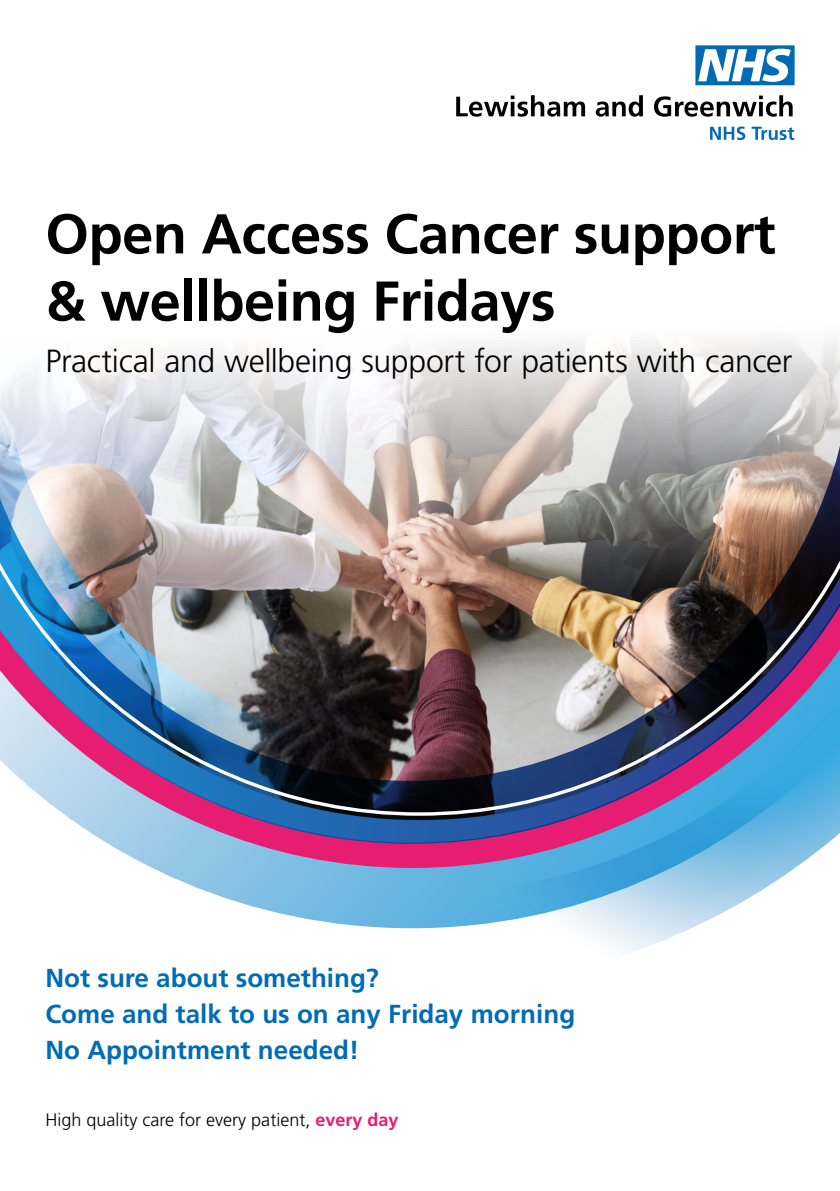
<style>
.page{position:relative;width:840px;height:1191px;background:#fff}
.page>*{position:absolute;margin:0;border:0;box-sizing:border-box;transform-origin:0 0}
.t1{font:700 56px/67.2px "Frutiger";letter-spacing:-.01em;color:#000}
.t2{font:300 32px "Frutiger";letter-spacing:-.01em;color:#000}
.t3{font:700 26px/36px "Frutiger";color:#006cb5}
.t4{font:300 18px "Frutiger";color:#000}
.s1{font-weight:700;color:#e71d72}
</style>
<div class="page">
<svg style="left:153px;top:868px;width:266px;height:60px"></svg>
<svg style="left:419px;top:868px;width:376px;height:84px"></svg>
<img style="left:0;top:668px;width:839px;height:200px">
<img style="left:0;top:338px;width:839px;height:330px">
<svg style="left:710px;top:126px;width:83px;height:14px"></svg>
<svg style="left:456px;top:95px;width:336px;height:22px"></svg>
<svg style="left:695px;top:45px;width:99px;height:40px"></svg>
<h1 class="t1" style="left:45px;top:200px;width:731px">Open Access Cancer support &amp; wellbeing Fridays</h1>
<p class="t2" style="left:45px;top:343px;width:748px">Practical and wellbeing support for patients with cancer</p>
<p class="t3" style="left:45px;top:960px;width:531px">Not sure about something?<br>Come and talk to us on any Friday morning<br>No Appointment needed!</p>
<p class="t4" style="left:45px;top:1109px;width:354px">High quality care for every patient, <span class="s1">every day</span></p>
</div>
